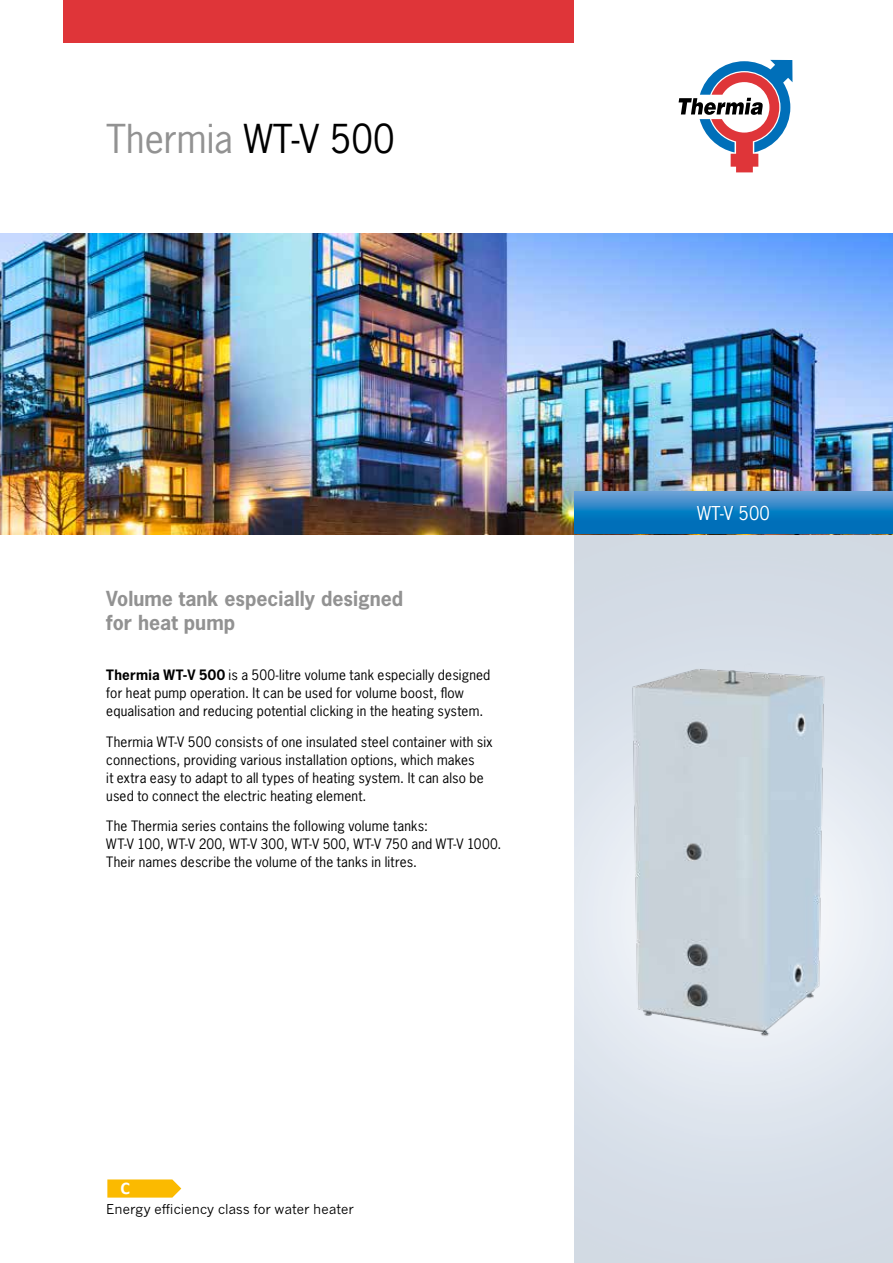
<style>
.page{position:relative;width:893px;height:1263px;background:#fff}
.page>*{position:absolute;margin:0;border:0;box-sizing:border-box;transform-origin:0 0}
.t1{font:37.5px "News Gothic Std";color:#929292}
.t2{font:700 19.5px/24px "News Gothic Std";color:#929292}
.t3{font:18px "News Gothic Std";color:#fff}
.t4{font:700 17.85px "Calibri";color:#fff}
.t5{font:13.5px/18px "News Gothic Std";letter-spacing:.015em;color:#000}
.t6{font:13.5px "News Gothic MT Pro";letter-spacing:.005em;color:#000}
.s1{color:#000}
.s2{font-weight:700}
</style>
<div class="page">
<div style="left:64px;top:0;width:510px;height:43px;background:#df3539"></div>
<svg style="left:679px;top:60px;width:113px;height:112px"></svg>
<img style="left:574px;top:534px;width:319px;height:729px">
<img style="left:0;top:234px;width:893px;height:300px">
<div style="left:574px;top:491px;width:319px;height:43px;background:#006fb9"></div>
<svg style="left:574px;top:491px;width:319px;height:24px;background:#3d8fcc"></svg>
<svg style="left:698px;top:506px;width:72px;height:9px"></svg>
<img style="left:617px;top:654px;width:223px;height:402px">
<svg style="left:107px;top:1179px;width:74px;height:18px"></svg>
<h1 class="t1" style="left:106px;top:114px;width:290px">Thermia <span class="s1">WT-V 500</span></h1>
<h2 class="t2" style="left:106px;top:586px;width:298px">Volume tank especially designed for heat pump</h2>
<p class="t5" style="left:106px;top:666px;width:386px"><span class="s2">Thermia WT-V 500</span> is a 500-litre volume tank especially designed for heat pump operation. It can be used for volume boost, flow equalisation and reducing potential clicking in the heating system.</p>
<p class="t5" style="left:106px;top:732px;width:388px">Thermia WT-V 500 consists of one insulated steel container with six connections, providing various installation options, which makes<br>it extra easy to adapt to all types of heating system. It can also be used to connect the electric heating element.</p>
<p class="t5" style="left:106px;top:817px;width:397px">The Thermia series contains the following volume tanks:<br>WT-V 100, WT-V 200, WT-V 300, WT-V 500, WT-V 750 and WT-V 1000.<br>Their names describe the volume of the tanks in litres.</p>
<h3 class="t4" style="left:121px;top:1175px;width:11px">C</h3>
<p class="t6" style="left:106px;top:1201px;width:249px">Energy efficiency class for water heater</p>
<h3 class="t3" style="left:697px;top:501px;width:74px">WT-V 500</h3>
</div>
